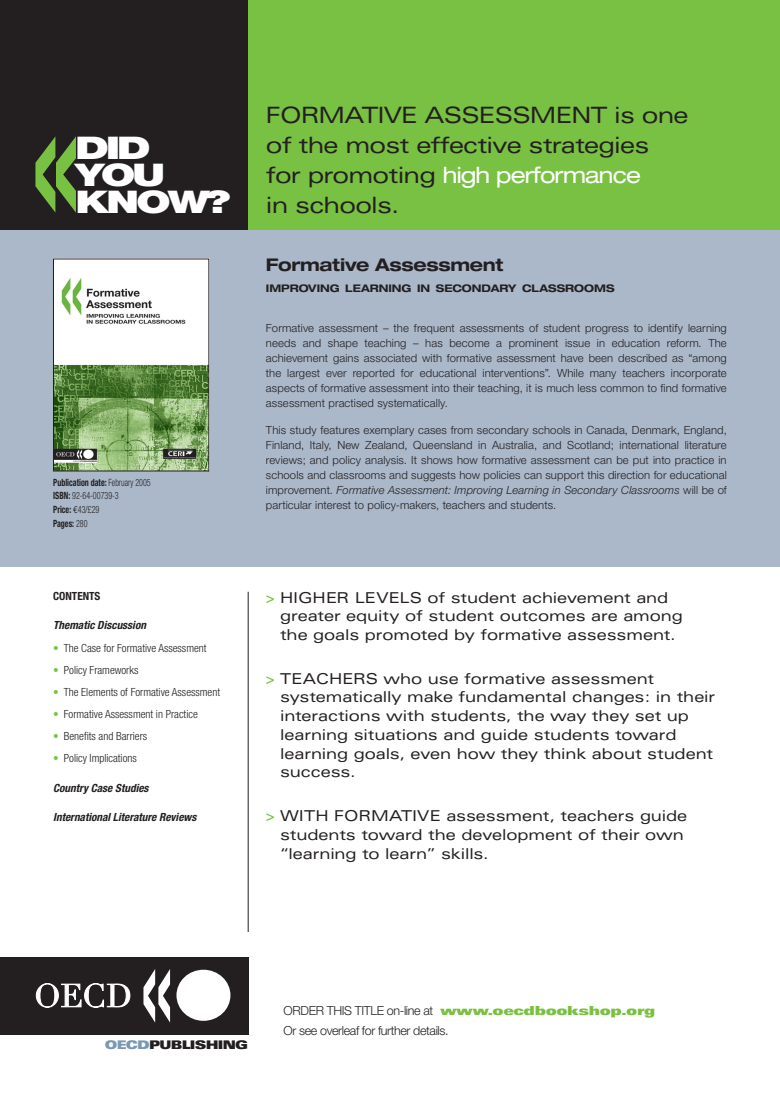
<style>
.page{position:relative;width:780px;height:1095px;background:#fff}
.page>*{position:absolute;margin:0;border:0;box-sizing:border-box;transform-origin:0 0}
.t1{font:900 31.25px/26.9px "Helvetica Neue LT Std";letter-spacing:-.08em;color:#fff;scale:1.4 1}
.t2{font:expanded 22.5px/30px "Univers LT Std";letter-spacing:-.035em;color:#231f20}
.t3{font:expanded 22.5px "Helvetica Neue LT Std";letter-spacing:-.035em;color:#fff}
.t4{font:700 expanded 17.5px "Helvetica Neue LT Std";letter-spacing:-.02em;color:#231f20}
.t5{font:expanded 15px/18.8px "Univers LT Std";letter-spacing:-.01em;color:#231f20}
.t6{font:300 12.5px/20px "Helvetica Neue LT Std";letter-spacing:-.03em;color:#231f20}
.t7{font:11.88px "Univers LT Std X Black Ex";letter-spacing:-.06em;color:#231f20}
.t8{font:300 11.25px/15px "Helvetica Neue LT Std";letter-spacing:.01em;color:#231f20;text-align:justify}
.t9{font:300 condensed 11.25px "Helvetica Neue LT Std";color:#231f20}
.t10{font:italic 700 condensed 11.25px "Helvetica Neue LT Std";color:#231f20}
.t11{font:700 condensed 11.25px "Helvetica Neue LT Std";color:#231f20}
.t12{font:700 expanded 10.5px "Helvetica Neue LT Std";color:#231f20}
.t13{font:300 condensed 10px/13.8px "Helvetica Neue LT Std";color:#231f20;scale:.8 1}
.s1{font-weight:700}
.s2{font-family:"Euro Mono";font-weight:400;font-stretch:normal}
.s3{color:#79c142}
.s4{font-family:"Univers LT Std";color:#231f20}
.s5{font-style:italic}
.s6{color:#7999b3}
.s7{font-family:"Univers LT Std X Black Ex";font-weight:400;color:#79c142}
</style>
<div class="page">
<div style="left:0;top:0;width:248px;height:230px;background:#231f20"></div>
<div style="left:248px;top:0;width:532px;height:230px;background:#79c142"></div>
<div style="left:0;top:230px;width:780px;height:337px;background:#aab8ca"></div>
<div style="left:0;top:957px;width:248px;height:78px;background:#231f20"></div>
<div style="left:176px;top:970px;width:54px;height:51px;background:#fff;border-radius:50%"></div>
<svg style="left:143px;top:969px;width:27px;height:53px"></svg>
<svg style="left:36px;top:983px;width:94px;height:25px"></svg>
<hr style="left:248px;top:592px;width:1px;height:340px;background:#231f20">
<svg style="left:35px;top:136px;width:41px;height:77px"></svg>
<img style="left:55px;top:261px;width:152px;height:208px">
<div style="left:53px;top:259px;width:156px;height:212px;border:1px solid #231f20"></div>
<h1 class="t1" style="left:75px;top:134px;width:112px">DID<br>YOU<br>KNOW ?</h1>
<p class="t13" style="left:53px;top:475px;width:123px"><span class="s1">Publication date:</span> February 2005<br><span class="s1">ISBN:</span> 92-64-00739-3<br><span class="s1">Price:</span> <span class="s2">€</span>43/£29<br><span class="s1">Pages:</span> 280</p>
<p class="t11" style="left:53px;top:589px;width:49px">CONTENTS</p>
<p class="t10" style="left:53px;top:619px;width:94px">Thematic Discussion</p>
<p class="t9" style="left:53px;top:641px;width:155px"><span class="s3">•</span> The Case for Formative Assessment</p>
<p class="t9" style="left:53px;top:663px;width:87px"><span class="s3">•</span> Policy Frameworks</p>
<p class="t9" style="left:53px;top:685px;width:168px"><span class="s3">•</span> The Elements of Formative Assessment</p>
<p class="t9" style="left:53px;top:707px;width:146px"><span class="s3">•</span> Formative Assessment in Practice</p>
<p class="t9" style="left:53px;top:729px;width:95px"><span class="s3">•</span> Benefits and Barriers</p>
<p class="t9" style="left:53px;top:751px;width:85px"><span class="s3">•</span> Policy Implications</p>
<p class="t10" style="left:53px;top:781px;width:97px">Country Case Studies</p>
<p class="t10" style="left:53px;top:810px;width:145px">International Literature Reviews</p>
<h2 class="t2" style="left:266px;top:99px;width:424px">FORMATIVE ASSESSMENT is one of the most effective strategies</h2>
<h2 class="t3" style="left:266px;top:161px;width:377px"><span class="s4">for promoting</span> high performance</h2>
<h2 class="t2" style="left:266px;top:189px;width:135px">in schools.</h2>
<h3 class="t4" style="left:266px;top:254px;width:239px">Formative Assessment</h3>
<p class="t12" style="left:266px;top:282px;width:350px">IMPROVING LEARNING IN SECONDARY CLASSROOMS</p>
<p class="t8" style="left:266px;top:320px;width:462px">Formative assessment – the frequent assessments of student progress to identify learning needs and shape teaching – has become a prominent issue in education reform. The achievement gains associated with formative assessment have been described as “among the largest ever reported for educational interventions”. While many teachers incorporate aspects of formative assessment into their teaching, it is much less common to find formative assessment practised systematically.</p>
<p class="t8" style="left:266px;top:422px;width:462px">This study features exemplary cases from secondary schools in Canada, Denmark, England, Finland, Italy, New Zealand, Queensland in Australia, and Scotland; international literature reviews; and policy analysis. It shows how formative assessment can be put into practice in schools and classrooms and suggests how policies can support this direction for educational improvement. <span class="s5">Formative Assessment: Improving Learning in Secondary Classrooms</span> will be of particular interest to policy-makers, teachers and students.</p>
<h3 class="t5" style="left:280px;top:588px;width:404px;text-indent:-14px"><span class="s3">&gt;</span> HIGHER LEVELS of student achievement and greater equity of student outcomes are among the goals promoted by formative assessment.</h3>
<p class="t5" style="left:280px;top:669px;width:436px;text-indent:-14px"><span class="s3">&gt;</span> TEACHERS who use formative assessment systematically make fundamental changes: in their interactions with students, the way they set up learning situations and guide students toward learning goals, even how they think about student success.</p>
<h3 class="t5" style="left:280px;top:806px;width:408px;text-indent:-14px"><span class="s3">&gt;</span> WITH FORMATIVE assessment, teachers guide students toward the development of their own “learning to learn” skills.</h3>
<p class="t7" style="left:105px;top:1037px;width:145px"><span class="s6">OECD</span>PUBLISHING</p>
<p class="t6" style="left:283px;top:1000px;width:373px">ORDER THIS TITLE on-line at <span class="s7">www.oecdbookshop.org<br></span>Or see overleaf for further details.</p>
</div>
